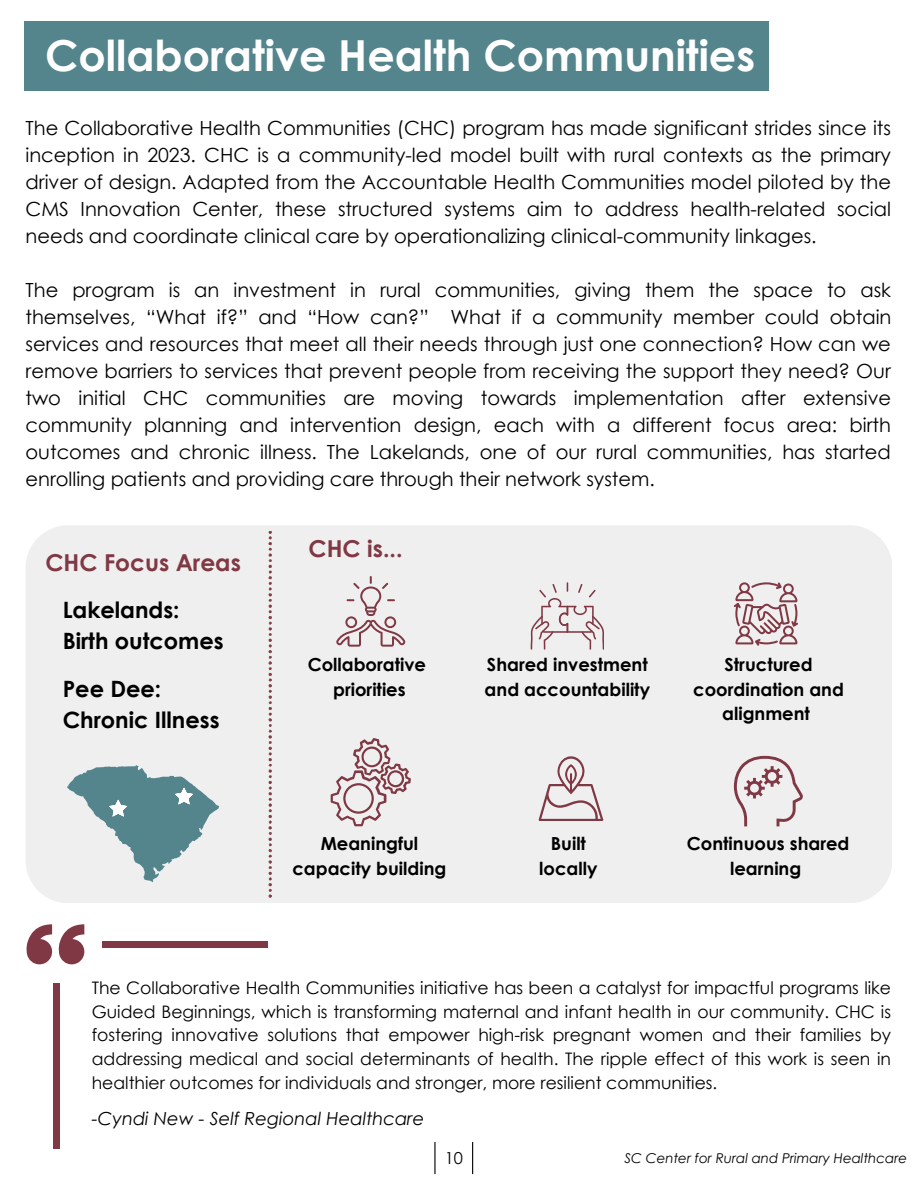
<style>
.page{position:relative;width:918px;height:1188px;background:#fff}
.page>*{position:absolute;margin:0;border:0;box-sizing:border-box;transform-origin:0 0}
.t1{font:700 42.75px "Century Gothic";color:#fff}
.t2{font:700 23.25px "Century Gothic";color:#803844}
.t3{font:700 22.5px/31.5px "Century Gothic";color:#000}
.t4{font:19.5px/27px "Century Gothic";color:#000;text-align:justify}
.t5{font:700 18px/24.8px "Century Gothic";color:#000;text-align:center}
.t6{font:italic 18px "Century Gothic";color:#000}
.t7{font:17.25px/23.7px "Century Gothic";color:#000;text-align:justify}
.t8{font:16.5px "Century Gothic";color:#000}
.t9{font:italic 13.5px "Century Gothic";color:#000}
</style>
<div class="page">
<div style="left:24px;top:21px;width:745px;height:69px;background:#54858d"></div>
<div style="left:53px;top:983px;width:7px;height:166px;background:#803844"></div>
<div style="left:103px;top:941px;width:165px;height:7px;background:#803844"></div>
<svg style="left:58px;top:924px;width:26px;height:40px"></svg>
<svg style="left:26px;top:924px;width:26px;height:40px"></svg>
<div style="left:26px;top:525px;width:866px;height:378px;background:#efefef"></div>
<svg style="left:268px;top:531px;width:4px;height:367px"></svg>
<svg style="left:67px;top:765px;width:152px;height:117px"></svg>
<svg style="left:336px;top:576px;width:70px;height:71px"></svg>
<svg style="left:531px;top:582px;width:73px;height:68px"></svg>
<svg style="left:734px;top:582px;width:64px;height:63px"></svg>
<svg style="left:331px;top:738px;width:80px;height:88px"></svg>
<svg style="left:539px;top:756px;width:64px;height:65px"></svg>
<svg style="left:734px;top:756px;width:69px;height:70px"></svg>
<hr style="left:434px;top:1142px;width:2px;height:32px;background:#000">
<hr style="left:472px;top:1142px;width:1px;height:32px;background:#000">
<h1 class="t1" style="left:45px;top:28px;width:711px">Collaborative Health Communities</h1>
<h4 class="t4" style="left:26px;top:113px;width:867px">The Collaborative Health Communities (CHC) program has made significant strides since its inception in 2023. CHC is a community-led model built with rural contexts as the primary driver of design. Adapted from the Accountable Health Communities model piloted by the CMS Innovation Center, these structured systems aim to address health-related social needs and coordinate clinical care by operationalizing clinical-community linkages.</h4>
<h4 class="t4" style="left:26px;top:275px;width:868px">The program is an investment in rural communities, giving them the space to ask themselves, “What if?” and “How can?” What if a community member could obtain services and resources that meet all their needs through just one connection? How can we remove barriers to services that prevent people from receiving the support they need? Our two initial CHC communities are moving towards implementation after extensive community planning and intervention design, each with a different focus area: birth outcomes and chronic illness. The Lakelands, one of our rural communities, has started enrolling patients and providing care through their network system.</h4>
<h2 class="t2" style="left:45px;top:547px;width:197px">CHC Focus Areas</h2>
<h2 class="t3" style="left:63px;top:593px;width:162px">Lakelands:<br>Birth outcomes</h2>
<p class="t3" style="left:63px;top:672px;width:158px">Pee Dee:<br>Chronic Illness</p>
<p class="t2" style="left:309px;top:534px;width:95px">CHC is...</p>
<p class="t5" style="left:308px;top:651px;width:120px">Collaborative priorities</p>
<p class="t5" style="left:485px;top:651px;width:167px;text-align:left">Shared investment and accountability</p>
<h2 class="t5" style="left:693px;top:651px;width:152px">Structured coordination and alignment</h2>
<p class="t5" style="left:292px;top:831px;width:155px">Meaningful capacity building</p>
<p class="t5" style="left:539px;top:830px;width:60px">Built locally</p>
<p class="t5" style="left:687px;top:831px;width:164px">Continuous shared learning</p>
<h3 class="t7" style="left:92px;top:976px;width:801px">The Collaborative Health Communities initiative has been a catalyst for impactful programs like Guided Beginnings, which is transforming maternal and infant health in our community. CHC is fostering innovative solutions that empower high-risk pregnant women and their families by addressing medical and social determinants of health. The ripple effect of this work is seen in healthier outcomes for individuals and stronger, more resilient communities.</h3>
<h2 class="t6" style="left:92px;top:1106px;width:334px">-Cyndi New - Self Regional Healthcare</h2>
<h3 class="t8" style="left:445px;top:1147px;width:20px">10</h3>
<h3 class="t9" style="left:624px;top:1149px;width:284px">SC Center for Rural and Primary Healthcare</h3>
</div>
